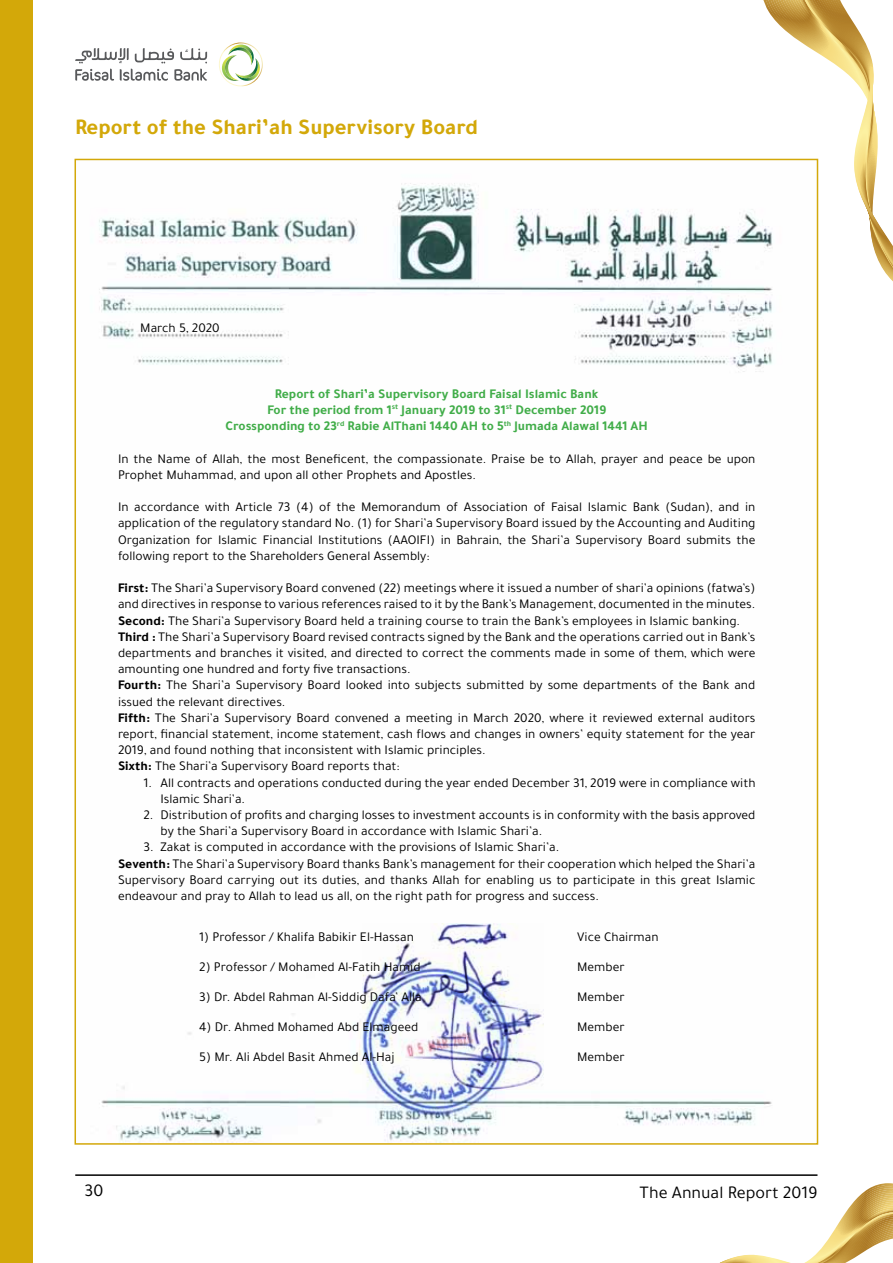
<style>
.page{position:relative;width:893px;height:1263px;background:#fff}
.page>*{position:absolute;margin:0;border:0;box-sizing:border-box;transform-origin:0 0}
.t1{font:700 22.5px "Tajawal";color:#d3a809}
.t2{font:18px "Tajawal";color:#000}
.t3{font:13.5px/16.2px "Tajawal";color:#000}
.t4{font:700 13.5px/16.2px "Tajawal";color:#41ad49;text-align:center}
.s1{font-weight:700}
</style>
<div class="page">
<svg style="left:719px;top:1183px;width:174px;height:80px"></svg>
<hr style="left:75px;top:1174px;width:742px;height:2px;background:#000">
<svg style="left:75px;top:48px;width:132px;height:33px"></svg>
<svg style="left:219px;top:42px;width:44px;height:45px"></svg>
<svg style="left:760px;top:0;width:133px;height:281px"></svg>
<div style="left:0;top:0;width:33px;height:1263px;background:#d3a809"></div>
<img style="left:99px;top:162px;width:716px;height:980px">
<img style="left:363px;top:923px;width:180px;height:167px">
<h1 class="t1" style="left:75px;top:110px;width:405px">Report of the Shari’ah Supervisory Board</h1>
<p class="t3" style="left:140px;top:320px;width:81px">March 5, 2020</p>
<p class="t4" style="left:226px;top:385px;width:424px">Report of Shari’a Supervisory Board Faisal Islamic Bank<br>For the period from 1<sup>st</sup> January 2019 to 31<sup>st</sup> December 2019<br>Crossponding to 23<sup>rd</sup> Rabie AlThani 1440 AH to 5<sup>th</sup> Jumada Alawal 1441 AH</p>
<p class="t3" style="left:118px;top:450px;width:639px">In the Name of Allah, the most Beneficent, the compassionate. Praise be to Allah, prayer and peace be upon<br>Prophet Muhammad, and upon all other Prophets and Apostles.</p>
<p class="t3" style="left:118px;top:499px;width:639px;text-align:justify">In accordance with Article 73 (4) of the Memorandum of Association of Faisal Islamic Bank (Sudan), and in application of the regulatory standard No. (1) for Shari’a Supervisory Board issued by the Accounting and Auditing Organization for Islamic Financial Institutions (AAOIFI) in Bahrain, the Shari’a Supervisory Board submits the following report to the Shareholders General Assembly:</p>
<p class="t3" style="left:118px;top:580px;width:639px"><span class="s1">First:</span> The Shari’a Supervisory Board convened (22) meetings where it issued a number of shari’a opinions (fatwa’s) and directives in response to various references raised to it by the Bank’s Management, documented in the minutes.<br><span class="s1">Second:</span> The Shari’a Supervisory Board held a training course to train the Bank’s employees in Islamic banking.<br><span class="s1">Third :</span> The Shari’a Supervisory Board revised contracts signed by the Bank and the operations carried out in Bank’s departments and branches it visited, and directed to correct the comments made in some of them, which were amounting one hundred and forty five transactions.<br><span class="s1">Fourth:</span> The Shari’a Supervisory Board looked into subjects submitted by some departments of the Bank and issued the relevant directives.<br><span class="s1">Fifth:</span> The Shari’a Supervisory Board convened a meeting in March 2020, where it reviewed external auditors report, financial statement, income statement, cash flows and changes in owners’ equity statement for the year 2019, and found nothing that inconsistent with Islamic principles.<br><span class="s1">Sixth:</span> The Shari’a Supervisory Board reports that:</p>
<p class="t3" style="left:161px;top:774px;width:596px;text-indent:-17px">1. All contracts and operations conducted during the year ended December 31, 2019 were in compliance with<br>Islamic Shari’a.</p>
<p class="t3" style="left:161px;top:807px;width:596px;text-indent:-17px">2. Distribution of profits and charging losses to investment accounts is in conformity with the basis approved by the Shari’a Supervisory Board in accordance with Islamic Shari’a.</p>
<p class="t3" style="left:118px;top:839px;width:639px;text-indent:26px">3. Zakat is computed in accordance with the provisions of Islamic Shari’a.<br><span class="s1">Seventh:</span> The Shari’a Supervisory Board thanks Bank’s management for their cooperation which helped the Shari’a Supervisory Board carrying out its duties, and thanks Allah for enabling us to participate in this great Islamic endeavour and pray to Allah to lead us all, on the right path for progress and success.</p>
<p class="t3" style="left:199px;top:929px;width:216px">1) Professor / Khalifa Babikir El-Hassan</p>
<p class="t3" style="left:577px;top:929px;width:83px">Vice Chairman</p>
<p class="t3" style="left:199px;top:959px;width:223px">2) Professor / Mohamed Al-Fatih Hamid</p>
<p class="t3" style="left:577px;top:959px;width:49px">Member</p>
<p class="t3" style="left:199px;top:989px;width:224px">3) Dr. Abdel Rahman Al-Siddig Dafa’ Alla</p>
<p class="t3" style="left:577px;top:989px;width:49px">Member</p>
<p class="t3" style="left:199px;top:1019px;width:221px">4) Dr. Ahmed Mohamed Abd Elmageed</p>
<p class="t3" style="left:577px;top:1019px;width:49px">Member</p>
<p class="t3" style="left:199px;top:1049px;width:197px">5) Mr. Ali Abdel Basit Ahmed Al-Haj</p>
<p class="t3" style="left:577px;top:1049px;width:49px">Member</p>
<h2 class="t2" style="left:84px;top:1178px;width:20px">30</h2>
<h2 class="t2" style="left:640px;top:1180px;width:180px">The Annual Report 2019</h2>
</div>
